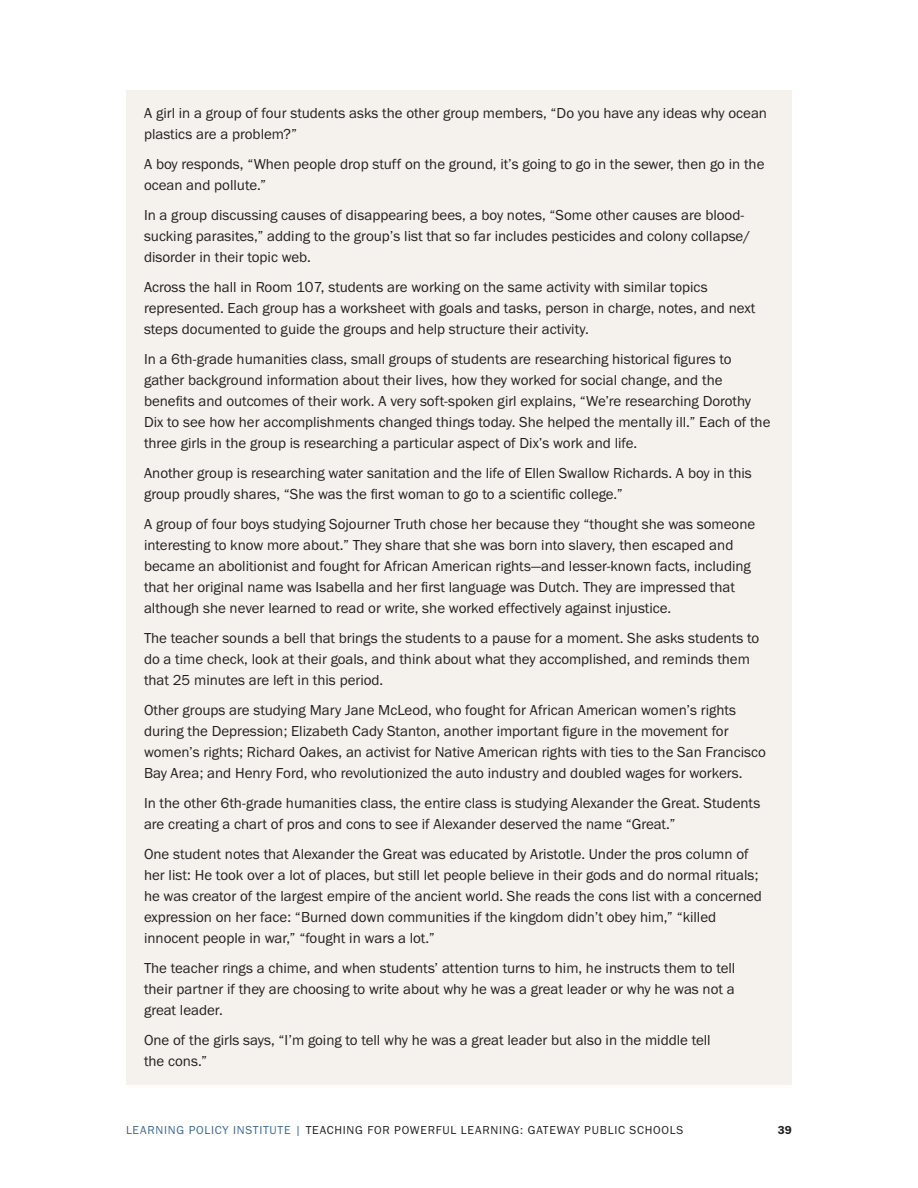
<style>
.page{position:relative;width:918px;height:1188px;background:#fff}
.page>*{position:absolute;margin:0;border:0;box-sizing:border-box;transform-origin:0 0}
.t1{font:15px/21px "Franklin Gothic URW Boo";color:#231f20}
.t2{font:12px "Franklin Gothic URW Boo";letter-spacing:.06em;color:#231f20}
.t3{font:12px "Franklin Gothic URW Boo";letter-spacing:.06em;color:#3e6a91}
.t4{font:12px "Franklin Gothic URW Dem";color:#231f20}
.s1{color:#231f20}
</style>
<div class="page">
<div style="left:126px;top:90px;width:666px;height:68px;background:#f5f2ee"></div>
<div style="left:126px;top:141px;width:666px;height:67px;background:#f5f2ee"></div>
<div style="left:126px;top:192px;width:666px;height:88px;background:#f5f2ee"></div>
<div style="left:126px;top:264px;width:666px;height:88px;background:#f5f2ee"></div>
<div style="left:126px;top:336px;width:666px;height:130px;background:#f5f2ee"></div>
<div style="left:126px;top:450px;width:666px;height:68px;background:#f5f2ee"></div>
<div style="left:126px;top:501px;width:666px;height:131px;background:#f5f2ee"></div>
<div style="left:126px;top:615px;width:666px;height:89px;background:#f5f2ee"></div>
<div style="left:126px;top:687px;width:666px;height:109px;background:#f5f2ee"></div>
<div style="left:126px;top:780px;width:666px;height:68px;background:#f5f2ee"></div>
<div style="left:126px;top:831px;width:666px;height:131px;background:#f5f2ee"></div>
<div style="left:126px;top:945px;width:666px;height:89px;background:#f5f2ee"></div>
<div style="left:126px;top:1017px;width:666px;height:67px;background:#f5f2ee"></div>
<p class="t1" style="left:144px;top:102px;width:625px">A girl in a group of four students asks the other group members, “Do you have any ideas why ocean plastics are a problem?”</p>
<p class="t1" style="left:144px;top:153px;width:622px">A boy responds, “When people drop stuff on the ground, it’s going to go in the sewer, then go in the ocean and pollute.”</p>
<p class="t1" style="left:144px;top:204px;width:608px">In a group discussing causes of disappearing bees, a boy notes, “Some other causes are blood&shy;sucking parasites,” adding to the group’s list that so far includes pesticides and colony collapse/ disorder in their topic web.</p>
<p class="t1" style="left:144px;top:276px;width:613px">Across the hall in Room 107, students are working on the same activity with similar topics represented. Each group has a worksheet with goals and tasks, person in charge, notes, and next steps documented to guide the groups and help structure their activity.</p>
<p class="t1" style="left:144px;top:348px;width:628px">In a 6th-grade humanities class, small groups of students are researching historical figures to gather background information about their lives, how they worked for social change, and the benefits and outcomes of their work. A very soft-spoken girl explains, “We’re researching Dorothy Dix to see how her accomplishments changed things today. She helped the mentally ill.” Each of the three girls in the group is researching a particular aspect of Dix’s work and life.</p>
<p class="t1" style="left:144px;top:462px;width:609px">Another group is researching water sanitation and the life of Ellen Swallow Richards. A boy in this group proudly shares, “She was the first woman to go to a scientific college.”</p>
<p class="t1" style="left:144px;top:513px;width:613px">A group of four boys studying Sojourner Truth chose her because they “thought she was someone interesting to know more about.” They share that she was born into slavery, then escaped and became an abolitionist and fought for African American rights—and lesser-known facts, including that her original name was Isabella and her first language was Dutch. They are impressed that although she never learned to read or write, she worked effectively against injustice.</p>
<p class="t1" style="left:144px;top:627px;width:617px">The teacher sounds a bell that brings the students to a pause for a moment. She asks students to do a time check, look at their goals, and think about what they accomplished, and reminds them that 25 minutes are left in this period.</p>
<p class="t1" style="left:144px;top:699px;width:623px">Other groups are studying Mary Jane McLeod, who fought for African American women’s rights during the Depression; Elizabeth Cady Stanton, another important figure in the movement for women’s rights; Richard Oakes, an activist for Native American rights with ties to the San Francisco Bay Area; and Henry Ford, who revolutionized the auto industry and doubled wages for workers.</p>
<p class="t1" style="left:144px;top:792px;width:618px">In the other 6th-grade humanities class, the entire class is studying Alexander the Great. Students are creating a chart of pros and cons to see if Alexander deserved the name “Great.”</p>
<p class="t1" style="left:144px;top:843px;width:620px">One student notes that Alexander the Great was educated by Aristotle. Under the pros column of her list: He took over a lot of places, but still let people believe in their gods and do normal rituals; he was creator of the largest empire of the ancient world. She reads the cons list with a concerned expression on her face: “Burned down communities if the kingdom didn’t obey him,” “killed innocent people in war,” “fought in wars a lot.”</p>
<p class="t1" style="left:144px;top:957px;width:593px;text-align:justify">The teacher rings a chime, and when students’ attention turns to him, he instructs them to tell their partner if they are choosing to write about why he was a great leader or why he was not a great leader.</p>
<p class="t1" style="left:144px;top:1029px;width:568px">One of the girls says, “I’m going to tell why he was a great leader but also in the middle tell the cons.”</p>
<p class="t3" style="left:126px;top:1123px;width:194px">LEARNING POLICY INSTITUTE | <span class="s1">Teac</span></p>
<p class="t2" style="left:335px;top:1123px;width:16px">hing</p>
<p class="t2" style="left:368px;top:1123px;width:8px">for</p>
<p class="t2" style="left:394px;top:1123px;width:35px">Powerful</p>
<p class="t2" style="left:461px;top:1123px;width:15px">Learning</p>
<p class="t2" style="left:520px;top:1123px;width:79px">: Gateway Public</p>
<p class="t2" style="left:630px;top:1123px;width:32px">Schools</p>
<p class="t4" style="left:778px;top:1123px;width:16px">39</p>
</div>
